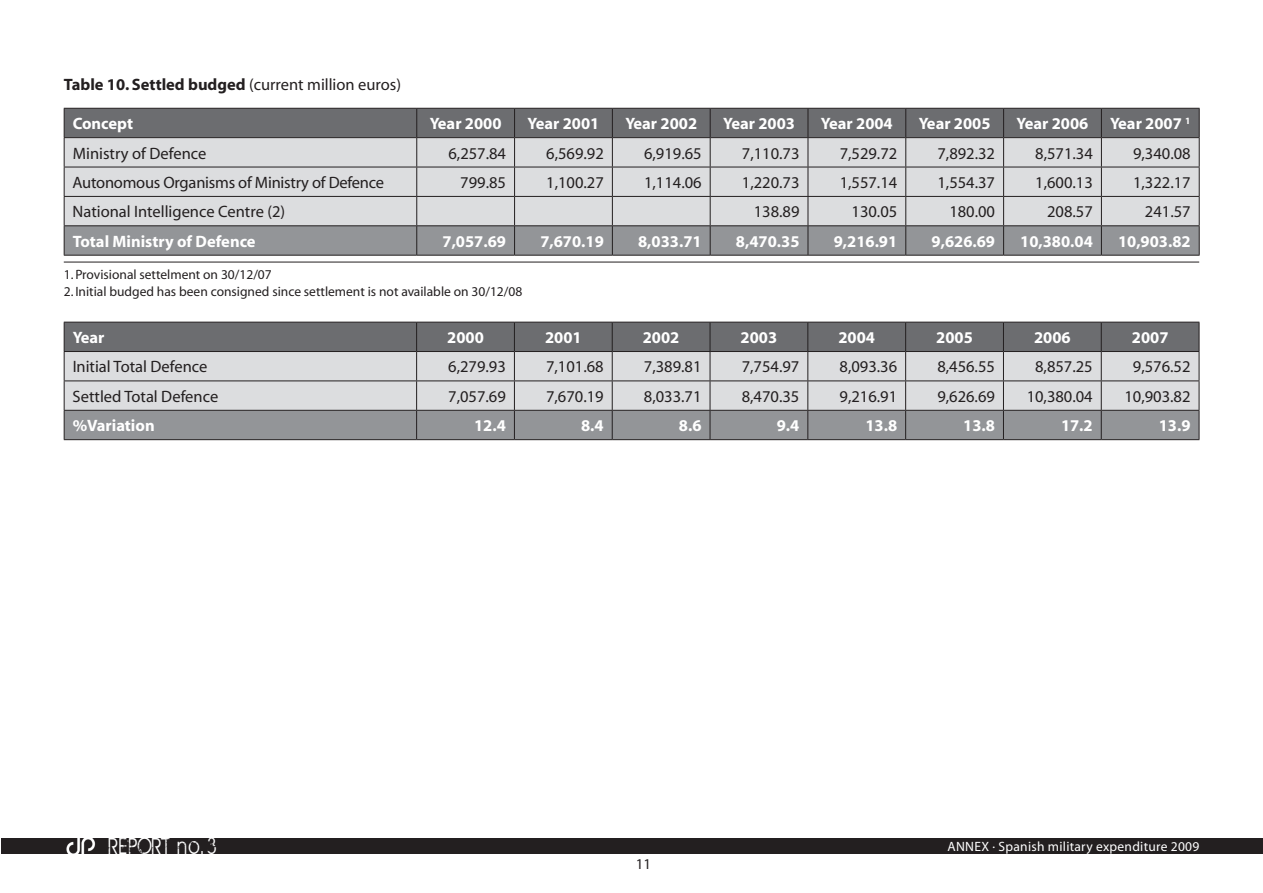
<style>
.page{position:relative;width:1263px;height:893px;background:#fff}
.page>*{position:absolute;margin:0;border:0;box-sizing:border-box;transform-origin:0 0}
.t1{font:25.2px "BIRTHOFAHERO";letter-spacing:.1em;color:#fff;scale:.83 1}
.t2{font:16.5px "Myriad";color:#231f20}
.t3{font:700 16.5px "Myriad";color:#fff}
.t4{font:700 16.5px "Myriad";color:#231f20}
.t5{font:15px "Myriad";color:#231f20}
.t6{font:13.5px "Myriad";color:#231f20}
.t7{font:13.5px "Myriad";letter-spacing:.02em;color:#fff}
.s1{font-weight:400}
</style>
<div class="page">
<div style="left:1px;top:838px;width:1262px;height:16px;background:#231f20"></div>
<img style="left:66px;top:838px;width:30px;height:16px">
<svg style="left:64px;top:108px;width:1136px;height:147px;background:#b0b1b4"></svg>
<hr style="left:64px;top:255px;width:353px;height:1px;background:#231f20">
<hr style="left:417px;top:255px;width:98px;height:1px;background:#231f20">
<hr style="left:515px;top:255px;width:97px;height:1px;background:#231f20">
<hr style="left:612px;top:255px;width:98px;height:1px;background:#231f20">
<hr style="left:710px;top:255px;width:98px;height:1px;background:#231f20">
<hr style="left:808px;top:255px;width:98px;height:1px;background:#231f20">
<hr style="left:906px;top:255px;width:97px;height:1px;background:#231f20">
<hr style="left:1003px;top:255px;width:98px;height:1px;background:#231f20">
<hr style="left:1101px;top:255px;width:98px;height:1px;background:#231f20">
<svg style="left:64px;top:322px;width:1136px;height:118px;background:#a8a9ab"></svg>
<hr style="left:64px;top:439px;width:353px;height:1px;background:#231f20">
<hr style="left:417px;top:439px;width:97px;height:1px;background:#231f20">
<hr style="left:514px;top:439px;width:98px;height:1px;background:#231f20">
<hr style="left:612px;top:439px;width:98px;height:1px;background:#231f20">
<hr style="left:710px;top:439px;width:98px;height:1px;background:#231f20">
<hr style="left:808px;top:439px;width:98px;height:1px;background:#231f20">
<hr style="left:906px;top:439px;width:97px;height:1px;background:#231f20">
<hr style="left:1003px;top:439px;width:98px;height:1px;background:#231f20">
<hr style="left:1101px;top:439px;width:98px;height:1px;background:#231f20">
<hr style="left:64px;top:262px;width:1135px;height:1px;background:#231f20">
<p class="t4" style="left:64px;top:76px;width:339px">Table 10. Settled budged <span class="s1">(current million euros)</span></p>
<p class="t3" style="left:73px;top:115px;width:62px">Concept</p>
<p class="t3" style="left:430px;top:115px;width:73px">Year 2000</p>
<p class="t3" style="left:527px;top:115px;width:73px">Year 2001</p>
<p class="t3" style="left:625px;top:115px;width:73px">Year 2002</p>
<p class="t3" style="left:723px;top:115px;width:73px">Year 2003</p>
<p class="t3" style="left:821px;top:115px;width:73px">Year 2004</p>
<p class="t3" style="left:919px;top:115px;width:73px">Year 2005</p>
<p class="t3" style="left:1016px;top:115px;width:73px">Year 2006</p>
<p class="t3" style="left:1110px;top:115px;width:82px">Year 2007 <sup>1</sup></p>
<p class="t2" style="left:73px;top:145px;width:135px">Ministry of Defence</p>
<p class="t2" style="left:448px;top:145px;width:59px">6,257.84</p>
<p class="t2" style="left:546px;top:145px;width:59px">6,569.92</p>
<p class="t2" style="left:644px;top:145px;width:59px">6,919.65</p>
<p class="t2" style="left:742px;top:145px;width:59px">7,110.73</p>
<p class="t2" style="left:840px;top:145px;width:59px">7,529.72</p>
<p class="t2" style="left:937px;top:145px;width:59px">7,892.32</p>
<p class="t2" style="left:1035px;top:145px;width:59px">8,571.34</p>
<p class="t2" style="left:1133px;top:145px;width:59px">9,340.08</p>
<p class="t2" style="left:73px;top:174px;width:313px">Autonomous Organisms of Ministry of Defence</p>
<p class="t2" style="left:460px;top:174px;width:47px">799.85</p>
<p class="t2" style="left:546px;top:174px;width:59px">1,100.27</p>
<p class="t2" style="left:644px;top:174px;width:59px">1,114.06</p>
<p class="t2" style="left:742px;top:174px;width:59px">1,220.73</p>
<p class="t2" style="left:840px;top:174px;width:59px">1,557.14</p>
<p class="t2" style="left:937px;top:174px;width:59px">1,554.37</p>
<p class="t2" style="left:1035px;top:174px;width:59px">1,600.13</p>
<p class="t2" style="left:1133px;top:174px;width:59px">1,322.17</p>
<p class="t2" style="left:73px;top:204px;width:214px">National Intelligence Centre (2)</p>
<p class="t2" style="left:754px;top:204px;width:47px">138.89</p>
<p class="t2" style="left:851px;top:204px;width:47px">130.05</p>
<p class="t2" style="left:949px;top:204px;width:47px">180.00</p>
<p class="t2" style="left:1047px;top:204px;width:47px">208.57</p>
<p class="t2" style="left:1145px;top:204px;width:47px">241.57</p>
<p class="t3" style="left:73px;top:233px;width:184px">Total Ministry of Defence</p>
<p class="t3" style="left:442px;top:233px;width:65px">7,057.69</p>
<p class="t3" style="left:540px;top:233px;width:65px">7,670.19</p>
<p class="t3" style="left:638px;top:233px;width:65px">8,033.71</p>
<p class="t3" style="left:736px;top:233px;width:65px">8,470.35</p>
<p class="t3" style="left:834px;top:233px;width:65px">9,216.91</p>
<p class="t3" style="left:931px;top:233px;width:65px">9,626.69</p>
<p class="t3" style="left:1020px;top:233px;width:74px">10,380.04</p>
<p class="t3" style="left:1118px;top:233px;width:74px">10,903.82</p>
<p class="t6" style="left:64px;top:268px;width:210px">1. Provisional settelment on 30/12/07</p>
<p class="t6" style="left:64px;top:284px;width:460px">2. Initial budged has been consigned since settlement is not available on 30/12/08</p>
<p class="t3" style="left:73px;top:329px;width:33px">Year</p>
<p class="t3" style="left:447px;top:329px;width:38px">2000</p>
<p class="t3" style="left:545px;top:329px;width:38px">2001</p>
<p class="t3" style="left:643px;top:329px;width:38px">2002</p>
<p class="t3" style="left:741px;top:329px;width:38px">2003</p>
<p class="t3" style="left:838px;top:329px;width:38px">2004</p>
<p class="t3" style="left:936px;top:329px;width:38px">2005</p>
<p class="t3" style="left:1034px;top:329px;width:38px">2006</p>
<p class="t3" style="left:1132px;top:329px;width:38px">2007</p>
<p class="t2" style="left:73px;top:359px;width:136px">Initial Total Defence</p>
<p class="t2" style="left:448px;top:359px;width:59px">6,279.93</p>
<p class="t2" style="left:546px;top:359px;width:59px">7,101.68</p>
<p class="t2" style="left:644px;top:359px;width:59px">7,389.81</p>
<p class="t2" style="left:742px;top:359px;width:59px">7,754.97</p>
<p class="t2" style="left:839px;top:359px;width:59px">8,093.36</p>
<p class="t2" style="left:937px;top:359px;width:59px">8,456.55</p>
<p class="t2" style="left:1035px;top:359px;width:59px">8,857.25</p>
<p class="t2" style="left:1133px;top:359px;width:59px">9,576.52</p>
<p class="t2" style="left:73px;top:388px;width:147px">Settled Total Defence</p>
<p class="t2" style="left:448px;top:388px;width:59px">7,057.69</p>
<p class="t2" style="left:546px;top:388px;width:59px">7,670.19</p>
<p class="t2" style="left:644px;top:388px;width:59px">8,033.71</p>
<p class="t2" style="left:742px;top:388px;width:59px">8,470.35</p>
<p class="t2" style="left:839px;top:388px;width:59px">9,216.91</p>
<p class="t2" style="left:937px;top:388px;width:59px">9,626.69</p>
<p class="t2" style="left:1027px;top:388px;width:67px">10,380.04</p>
<p class="t2" style="left:1124px;top:388px;width:68px">10,903.82</p>
<p class="t3" style="left:73px;top:417px;width:84px">%Variation</p>
<p class="t3" style="left:474px;top:417px;width:33px">12.4</p>
<p class="t3" style="left:581px;top:417px;width:24px">8.4</p>
<p class="t3" style="left:679px;top:417px;width:24px">8.6</p>
<p class="t3" style="left:777px;top:417px;width:24px">9.4</p>
<p class="t3" style="left:865px;top:417px;width:33px">13.8</p>
<p class="t3" style="left:963px;top:417px;width:33px">13.8</p>
<p class="t3" style="left:1061px;top:417px;width:33px">17.2</p>
<p class="t3" style="left:1159px;top:417px;width:33px">13.9</p>
<h1 class="t1" style="left:109px;top:832px;width:131px">REPORT no.3</h1>
<p class="t7" style="left:947px;top:840px;width:10px">ANNEX</p>
<p class="t7" style="left:992px;top:840px;width:208px">· Spanish military expenditure 2009</p>
<p class="t5" style="left:636px;top:856px;width:17px">11</p>
</div>
